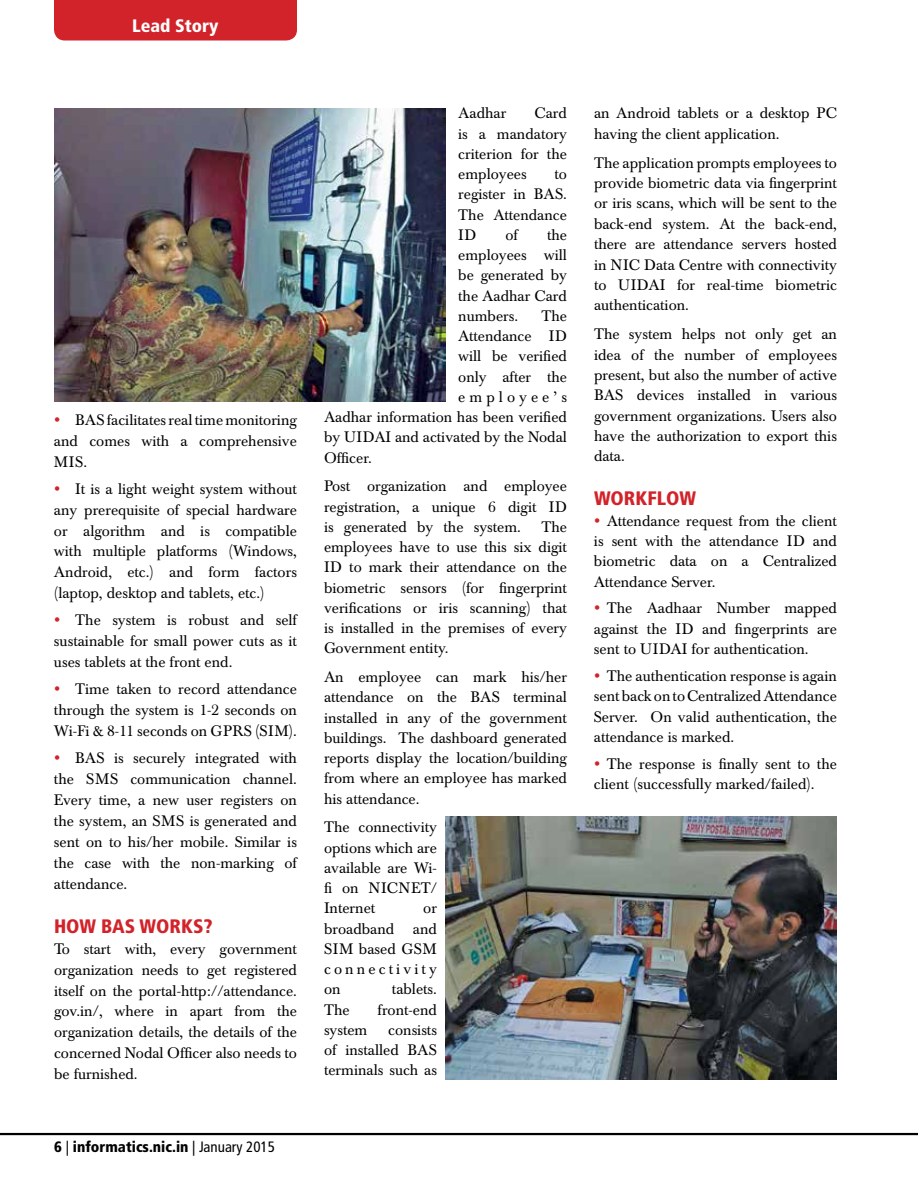
<style>
.page{position:relative;width:918px;height:1188px;background:#fff}
.page>*{position:absolute;margin:0;border:0;box-sizing:border-box;transform-origin:0 0}
.t1{font:900 condensed 19.5px "Frutiger";color:#d2232a}
.t2{font:900 condensed 18px "Frutiger";color:#fff}
.t3{font:15px/20.2px "Baskerville BE";color:#000;text-align:justify}
.t4{font:900 condensed 15px "Frutiger";color:#000}
.t5{font:15px "Baskerville BE";letter-spacing:.27em;color:#000}
.s1{font-weight:400}
</style>
<div class="page">
<div style="left:54px;top:0;width:243px;height:40px;background:#d2232a"></div>
<hr style="left:0;top:1133px;width:918px;height:2px;background:#000">
<img style="left:54px;top:108px;width:392px;height:294px">
<img style="left:446px;top:816px;width:391px;height:264px">
<p class="t2" style="left:132px;top:15px;width:88px">Lead Story</p>
<p class="t3" style="left:54px;top:410px;width:244px;line-height:20.9px;text-indent:21px">BAS facilitates real time monitoring and comes with a comprehensive MIS.</p>
<p class="t3" style="left:54px;top:479px;width:245px;line-height:20.9px;text-indent:21px">It is a light weight system without any prerequisite of special hardware or algorithm and is compatible with multiple platforms (Windows, Android, etc.) and form factors (laptop, desktop and tablets, etc.)</p>
<p class="t3" style="left:54px;top:610px;width:245px;line-height:20.9px;text-indent:21px">The system is robust and self sustainable for small power cuts as it uses tablets at the front end.</p>
<p class="t3" style="left:54px;top:679px;width:245px;line-height:20.9px;text-indent:21px">Time taken to record attendance through the system is 1-2 seconds on Wi-Fi &amp; 8-11 seconds on GPRS (SIM).</p>
<p class="t3" style="left:54px;top:748px;width:245px;line-height:20.9px;text-indent:21px">BAS is securely integrated with the SMS communication channel.<br>Every time, a new user registers on the system, an SMS is generated and sent on to his/her mobile. Similar is the case with the non-marking of attendance.</p>
<h1 class="t1" style="left:54px;top:914px;width:160px">How BAS Works?</h1>
<p class="t3" style="left:54px;top:939px;width:245px;line-height:20.9px">To start with, every government organization needs to get registered itself on the portal-http://attendance. gov.in/, where in apart from the organization details, the details of the concerned Nodal Officer also needs to be furnished.</p>
<p class="t4" style="left:54px;top:1137px;width:222px">6 <span class="s1">|</span> informatics.nic.in <span class="s1">| January 2015</span></p>
<p class="t3" style="left:458px;top:104px;width:50px">Aadhar</p>
<p class="t3" style="left:458px;top:104px;width:110px;text-indent:76px">Card is a mandatory criterion for the employees</p>
<p class="t3" style="left:458px;top:164px;width:110px;text-indent:96px">to register in BAS.<br>The Attendance ID</p>
<p class="t3" style="left:458px;top:225px;width:110px;text-indent:89px">the employees will be generated by the Aadhar Card numbers.</p>
<p class="t3" style="left:505px;top:225px;width:14px">of</p>
<p class="t3" style="left:541px;top:306px;width:27px">The</p>
<p class="t3" style="left:458px;top:326px;width:110px">Attendance ID</p>
<p class="t3" style="left:458px;top:347px;width:110px">will be verified</p>
<p class="t3" style="left:458px;top:367px;width:110px">only after the</p>
<p class="t5" style="left:458px;top:388px;width:110px">employee’s</p>
<p class="t3" style="left:324px;top:407px;width:245px">Aadhar information has been verified</p>
<p class="t3" style="left:324px;top:428px;width:244px">by UIDAI and activated by the Nodal</p>
<p class="t3" style="left:324px;top:448px;width:49px">Officer.</p>
<p class="t3" style="left:324px;top:477px;width:245px">Post organization and employee registration, a unique 6 digit ID is generated by the system.</p>
<p class="t3" style="left:324px;top:517px;width:245px;text-indent:217px">The employees have to use this six digit ID to mark their attendance on the biometric sensors (for fingerprint verifications or iris scanning) that is installed in the premises of every Government entity.</p>
<p class="t3" style="left:324px;top:667px;width:245px">An employee can mark his/her attendance on the BAS terminal installed in any of the government buildings. The dashboard generated reports display the location/building from where an employee has marked his attendance.</p>
<p class="t3" style="left:324px;top:818px;width:115px">The connectivity options which are available are Wi&shy;fi on NICNET/ Internet</p>
<p class="t3" style="left:324px;top:899px;width:115px;text-indent:99px">or broadband and SIM based GSM connectivity on</p>
<p class="t3" style="left:392px;top:980px;width:46px">tablets.</p>
<p class="t3" style="left:324px;top:1000px;width:27px">The</p>
<p class="t3" style="left:378px;top:1000px;width:61px">front-end</p>
<p class="t3" style="left:324px;top:1020px;width:45px">system</p>
<p class="t3" style="left:324px;top:1020px;width:114px;text-indent:64px">consists of installed BAS terminals such as</p>
<p class="t3" style="left:594px;top:104px;width:245px">an Android tablets or a desktop PC having the client application.</p>
<p class="t3" style="left:594px;top:153px;width:245px">The application prompts employees to provide biometric data via fingerprint or iris scans, which will be sent to the back-end system. At the back-end, there are attendance servers hosted in NIC Data Centre with connectivity to UIDAI for real-time biometric authentication.</p>
<p class="t3" style="left:594px;top:324px;width:245px">The system helps not only get an idea of the number of employees present, but also the number of active BAS devices installed in various government organizations. Users also have the authorization to export this data.</p>
<h1 class="t1" style="left:594px;top:487px;width:103px">Workflow</h1>
<p class="t3" style="left:594px;top:511px;width:245px;text-indent:13px">Attendance request from the client is sent with the attendance ID and biometric data on a Centralized Attendance Server.</p>
<p class="t3" style="left:594px;top:599px;width:245px;text-indent:13px">The Aadhaar Number mapped against the ID and fingerprints are sent to UIDAI for authentication.</p>
<p class="t3" style="left:594px;top:666px;width:245px;text-indent:13px">The authentication response is again sent back on to Centralized Attendance Server. On valid authentication, the attendance is marked.</p>
<p class="t3" style="left:594px;top:754px;width:244px;text-indent:13px">The response is finally sent to the client (successfully marked/failed).</p>
</div>
